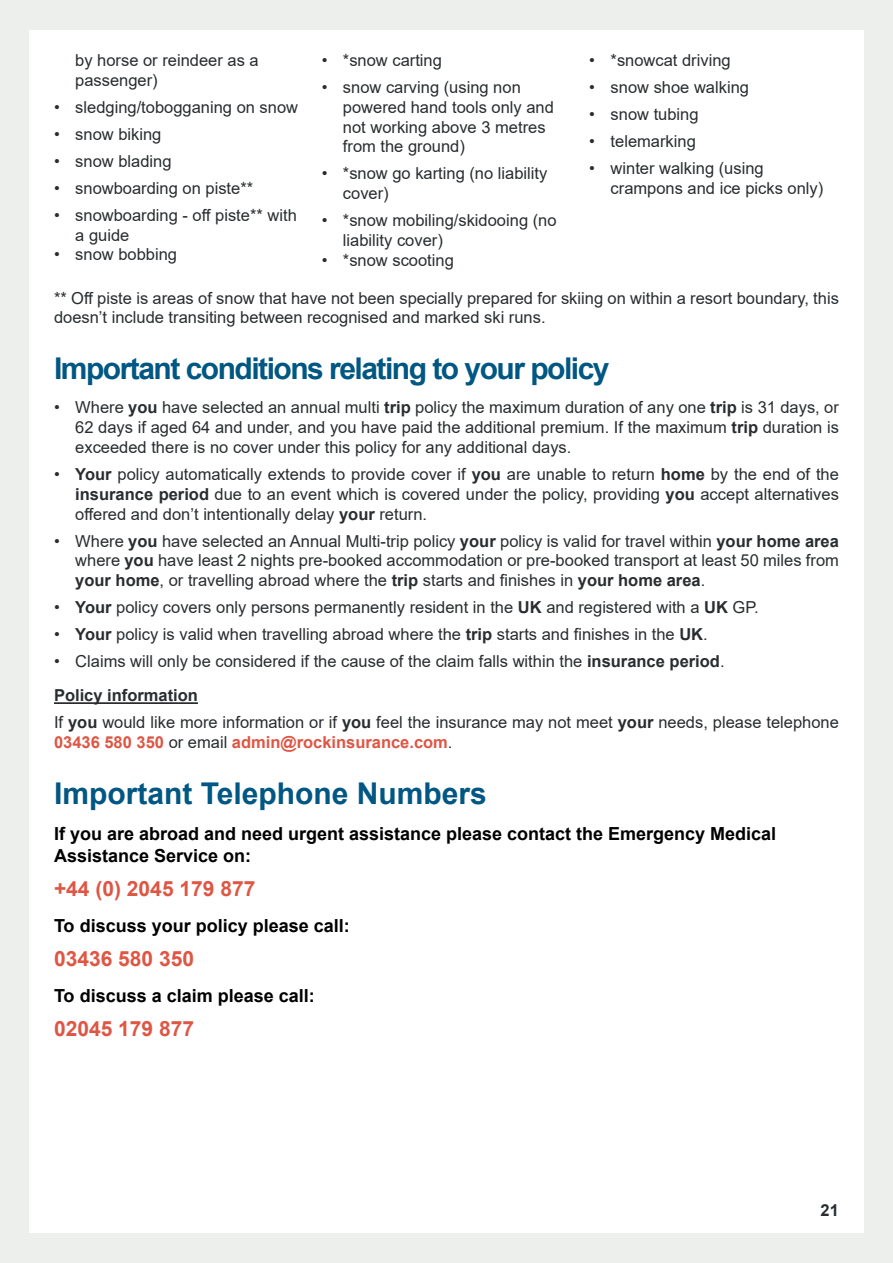
<style>
.page{position:relative;width:893px;height:1263px;background:#fff}
.page>*{position:absolute;margin:0;border:0;box-sizing:border-box;transform-origin:0 0}
.Subheading{font:700 30px "Arial";letter-spacing:-.05em;color:#005783}
.Subheading-2{font:700 30px "Arial";color:#005783}
.Contact_number{font:700 21px "Arial";color:#de5644}
.Minor_Heading{font:700 18px/21.6px "Arial";color:#000001}
.t1{font:16.5px/19.8px "Arial";color:#292d2f}
.t2{font:700 16.5px "Arial";color:#292d2f}
.s1{font-weight:700}
.s2{font-weight:700;color:#de5644}
</style>
<div class="page">
<div style="left:865px;top:0;width:28px;height:1263px;background:#edefed"></div>
<div style="left:0;top:0;width:28px;height:1263px;background:#edefed"></div>
<div style="left:0;top:1233px;width:893px;height:30px;background:#edefed"></div>
<div style="left:0;top:0;width:893px;height:30px;background:#edefed"></div>
<hr style="left:54px;top:702px;width:144px;height:2px;background:#292d2f">
<p class="t1" style="left:75px;top:50px;width:185px">by horse or reindeer as a passenger)</p>
<p class="t1" style="left:54px;top:97px;width:246px">• sledging/tobogganing on snow</p>
<p class="t1" style="left:54px;top:124px;width:109px">• snow biking</p>
<p class="t1" style="left:54px;top:151px;width:119px">• snow blading</p>
<p class="t1" style="left:54px;top:178px;width:201px">• snowboarding on piste**</p>
<p class="t1" style="left:75px;top:205px;width:223px;text-indent:-21px">• snowboarding - off piste** with a guide</p>
<p class="t1" style="left:54px;top:245px;width:125px">• snow bobbing</p>
<p class="t1" style="left:322px;top:50px;width:122px">• *snow carting</p>
<p class="t1" style="left:343px;top:77px;width:212px;text-indent:-21px">• snow carving (using non powered hand tools only and not working above 3 metres from the ground)</p>
<p class="t1" style="left:343px;top:164px;width:206px;text-indent:-21px">• *snow go karting (no liability cover)</p>
<p class="t1" style="left:343px;top:210px;width:215px;text-indent:-21px">• *snow mobiling/skidooing (no liability cover)</p>
<p class="t1" style="left:322px;top:250px;width:134px">• *snow scooting</p>
<p class="t1" style="left:589px;top:50px;width:143px">• *snowcat driving</p>
<p class="t1" style="left:589px;top:77px;width:161px">• snow shoe walking</p>
<p class="t1" style="left:589px;top:104px;width:111px">• snow tubing</p>
<p class="t1" style="left:589px;top:131px;width:108px">• telemarking</p>
<p class="t1" style="left:611px;top:158px;width:214px;text-indent:-21px">• winter walking (using crampons and ice picks only)</p>
<p class="t1" style="left:54px;top:288px;width:786px">** Off piste is areas of snow that have not been specially prepared for skiing on within a resort boundary, this doesn’t include transiting between recognised and marked ski runs.</p>
<p class="Subheading" style="left:54px;top:347px;width:557px">Important conditions relating to your policy</p>
<p class="t1" style="left:75px;top:397px;width:765px;text-align:justify;text-indent:-21px">• Where <span class="s1">you</span> have selected an annual multi <span class="s1">trip</span> policy the maximum duration of any one <span class="s1">trip</span> is 31 days, or 62 days if aged 64 and under, and you have paid the additional premium. If the maximum <span class="s1">trip</span> duration is exceeded there is no cover under this policy for any additional days.</p>
<p class="t1" style="left:75px;top:464px;width:765px;text-align:justify;text-indent:-21px">• <span class="s1">Your</span> policy automatically extends to provide cover if <span class="s1">you</span> are unable to return <span class="s1">home</span> by the end of the <span class="s1">insurance period</span> due to an event which is covered under the policy, providing <span class="s1">you</span> accept alternatives offered and don’t intentionally delay <span class="s1">your</span> return.</p>
<p class="t1" style="left:75px;top:531px;width:765px;text-align:justify;text-indent:-21px">• Where <span class="s1">you</span> have selected an Annual Multi-trip policy <span class="s1">your</span> policy is valid for travel within <span class="s1">your home area </span>where <span class="s1">you</span> have least 2 nights pre-booked accommodation or pre-booked transport at least 50 miles from <span class="s1">your home</span>, or travelling abroad where the <span class="s1">trip</span> starts and finishes in <span class="s1">your home area</span>.</p>
<p class="t1" style="left:54px;top:597px;width:706px">• <span class="s1">Your</span> policy covers only persons permanently resident in the <span class="s1">UK</span> and registered with a <span class="s1">UK</span> GP.</p>
<p class="t1" style="left:54px;top:624px;width:655px">• <span class="s1">Your</span> policy is valid when travelling abroad where the <span class="s1">trip</span> starts and finishes in the <span class="s1">UK</span>.</p>
<p class="t1" style="left:54px;top:651px;width:672px">• Claims will only be considered if the cause of the claim falls within the <span class="s1">insurance period</span>.</p>
<p class="t2" style="left:54px;top:684px;width:145px">Policy information</p>
<p class="t1" style="left:54px;top:712px;width:786px">If <span class="s1">you</span> would like more information or if <span class="s1">you</span> feel the insurance may not meet <span class="s1">your</span> needs, please telephone<br><span class="s2">03436 580 350</span> or email <span class="s2">admin@rockinsurance.com</span>.</p>
<p class="Subheading-2" style="left:54px;top:772px;width:434px">Important Telephone Numbers</p>
<p class="Minor_Heading" style="left:54px;top:823px;width:724px">If you are abroad and need urgent assistance please contact the Emergency Medical<br>Assistance Service on:</p>
<p class="Contact_number" style="left:54px;top:874px;width:203px">+44 (0) 2045 179 877</p>
<p class="Minor_Heading" style="left:54px;top:915px;width:297px">To discuss your policy please call:</p>
<p class="Contact_number" style="left:54px;top:944px;width:142px">03436 580 350</p>
<p class="Minor_Heading" style="left:54px;top:985px;width:262px">To discuss a claim please call:</p>
<p class="Contact_number" style="left:54px;top:1014px;width:142px">02045 179 877</p>
<p class="t2" style="left:821px;top:1198px;width:20px">21</p>
</div>
